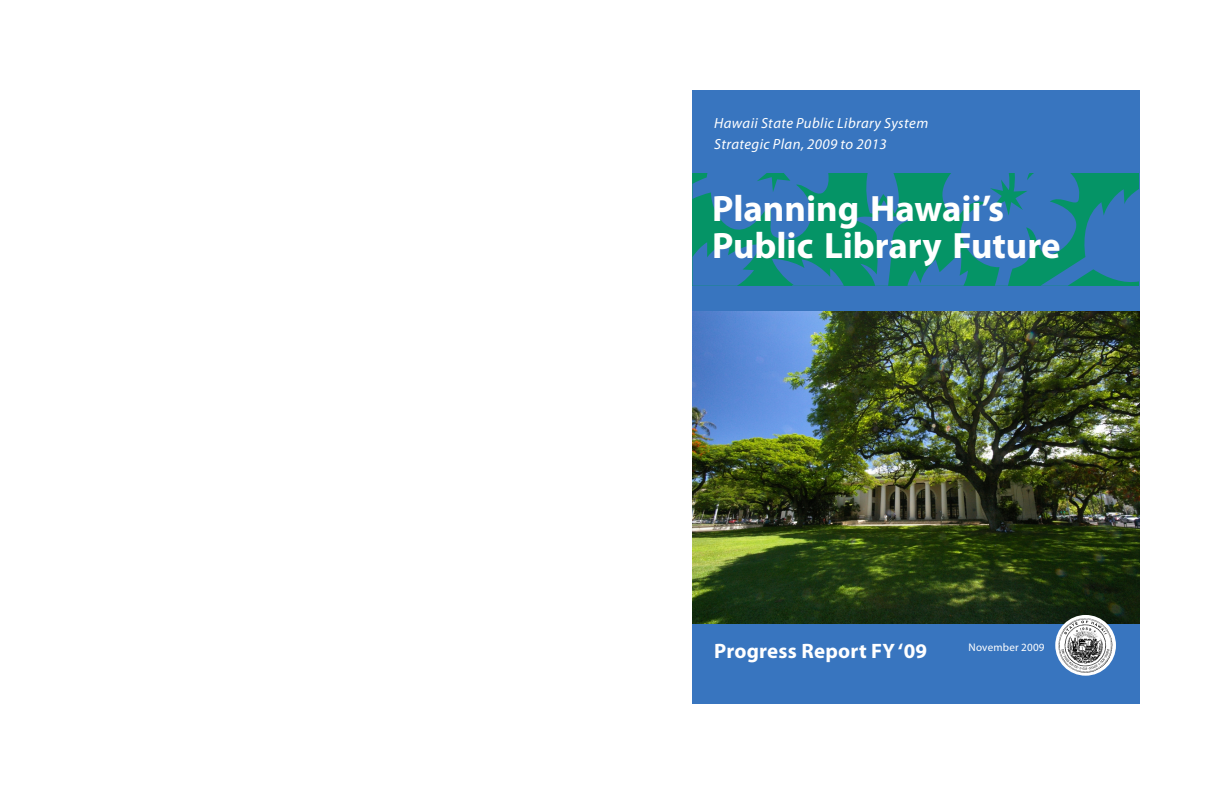
<style>
.page{position:relative;width:1224px;height:792px;background:#fff}
.page>*{position:absolute;margin:0;border:0;box-sizing:border-box;transform-origin:0 0}
.t1{font:700 36.8px/36.9px "Myriad Pro";color:#fff}
.t2{font:700 20.9px "Myriad Pro";letter-spacing:.01em;color:#fff}
.t3{font:italic 14.7px/20.4px "Myriad Pro";letter-spacing:.03em;color:#fff}
.t4{font:11.1px "Myriad Pro";letter-spacing:.02em;color:#fff}
</style>
<div class="page">
<div style="left:692px;top:90px;width:447px;height:614px;background:#3875bf"></div>
<svg style="left:692px;top:173px;width:447px;height:113px"></svg>
<img style="left:692px;top:312px;width:447px;height:312px">
<svg style="left:1055px;top:615px;width:61px;height:61px"></svg>
<img style="left:1058px;top:618px;width:55px;height:55px">
<p class="t3" style="left:714px;top:115px;width:216px">Hawaii State Public Library System<br>Strategic Plan, 2009 to 2013</p>
<h1 class="t1" style="left:712px;top:193px;width:350px">Planning Hawaii’s<br>Public Library Future</h1>
<h2 class="t2" style="left:714px;top:642px;width:214px">Progress Report FY ‘09</h2>
<p class="t4" style="left:969px;top:643px;width:78px">November 2009</p>
</div>
